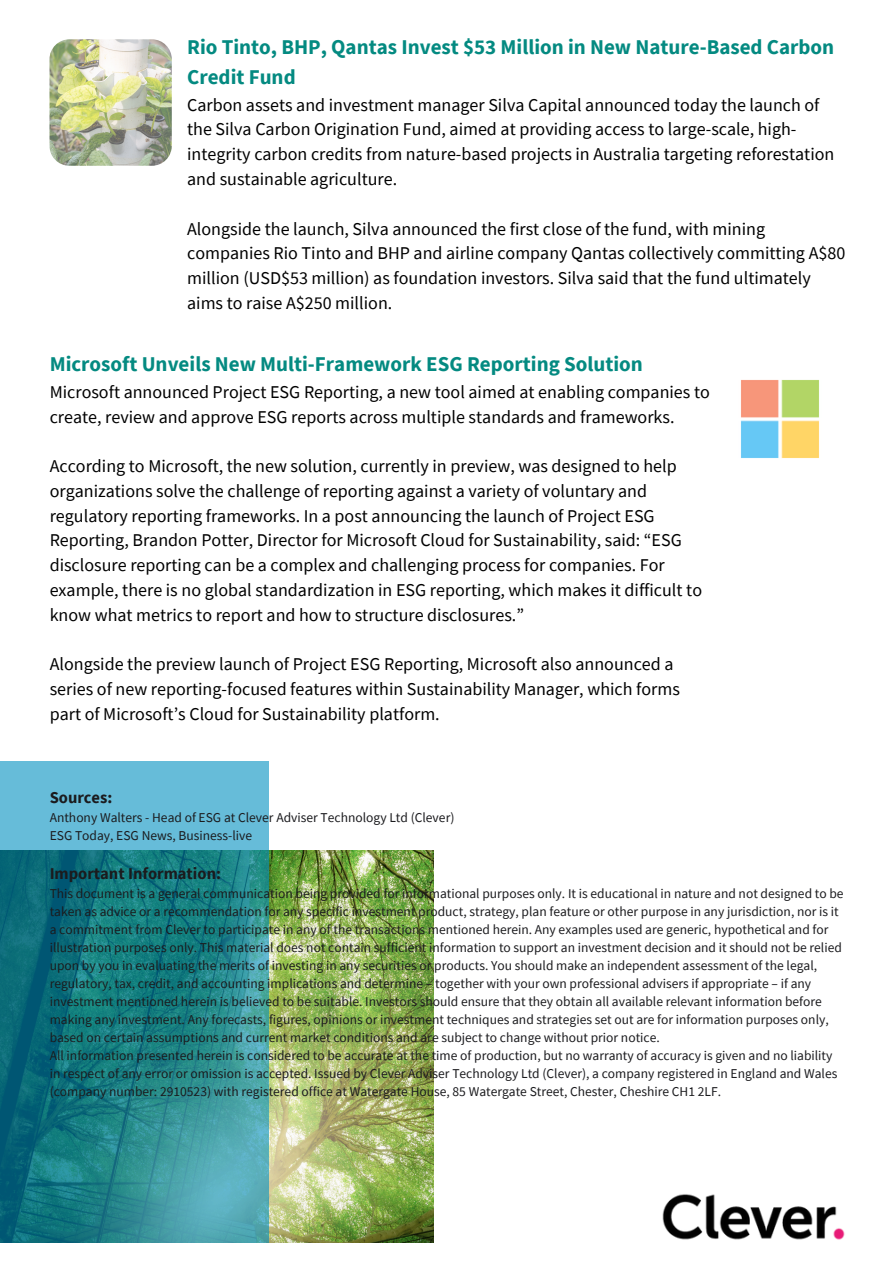
<style>
.page{position:relative;width:894px;height:1264px;background:#fff}
.page>*{position:absolute;margin:0;border:0;box-sizing:border-box;transform-origin:0 0}
.t1{font:700 21px/29.2px "Source Sans Pro";color:#048a81}
.t2{font:18px/24.8px "Source Sans Pro";color:#000}
.t3{font:700 16.5px "Source Sans Pro";color:#1b1b1e}
.t4{font:13.5px/18px "Source Sans Pro";color:#1b1b1e}
</style>
<div class="page">
<img style="left:268px;top:850px;width:165px;height:392px">
<svg style="left:0;top:761px;width:268px;height:481px"></svg>
<img style="left:662px;top:1194px;width:183px;height:46px">
<img style="left:49px;top:39px;width:123px;height:127px">
<svg style="left:741px;top:380px;width:78px;height:78px"></svg>
<h1 class="t1" style="left:187px;top:32px;width:648px">Rio Tinto, BHP, Qantas Invest $53 Million in New Nature-Based Carbon<br>Credit Fund</h1>
<h1 class="t2" style="left:187px;top:92px;width:648px">Carbon assets and investment manager Silva Capital announced today the launch of the Silva Carbon Origination Fund, aimed at providing access to large-scale, high&shy;integrity carbon credits from nature-based projects in Australia targeting reforestation and sustainable agriculture.</h1>
<h1 class="t2" style="left:187px;top:216px;width:659px">Alongside the launch, Silva announced the first close of the fund, with mining companies Rio Tinto and BHP and airline company Qantas collectively committing A$80 million (USD$53 million) as foundation investors. Silva said that the fund ultimately aims to raise A$250 million.</h1>
<h1 class="t1" style="left:50px;top:348px;width:594px">Microsoft Unveils New Multi-Framework ESG Reporting Solution</h1>
<h1 class="t2" style="left:50px;top:379px;width:661px">Microsoft announced Project ESG Reporting, a new tool aimed at enabling companies to create, review and approve ESG reports across multiple standards and frameworks.</h1>
<h1 class="t2" style="left:50px;top:453px;width:653px">According to Microsoft, the new solution, currently in preview, was designed to help organizations solve the challenge of reporting against a variety of voluntary and regulatory reporting frameworks. In a post announcing the launch of Project ESG Reporting, Brandon Potter, Director for Microsoft Cloud for Sustainability, said: “ESG disclosure reporting can be a complex and challenging process for companies. For example, there is no global standardization in ESG reporting, which makes it difficult to know what metrics to report and how to structure disclosures.”</h1>
<p class="t2" style="left:50px;top:651px;width:631px">Alongside the preview launch of Project ESG Reporting, Microsoft also announced a series of new reporting-focused features within Sustainability Manager, which forms part of Microsoft’s Cloud for Sustainability platform.</p>
<p class="t3" style="left:50px;top:786px;width:64px">Sources:</p>
<p class="t4" style="left:50px;top:807px;width:406px">Anthony Walters - Head of ESG at Clever Adviser Technology Ltd (Clever)</p>
<p class="t4" style="left:50px;top:825px;width:204px">ESG Today, ESG News, Business-live</p>
<p class="t3" style="left:50px;top:862px;width:173px">Important Information:</p>
<p class="t4" style="left:50px;top:884px;width:795px">This document is a general communication being provided for informational purposes only. It is educational in nature and not designed to be taken as advice or a recommendation for any specific investment product, strategy, plan feature or other purpose in any jurisdiction, nor is it a commitment from Clever to participate in any of the transactions mentioned herein. Any examples used are generic, hypothetical and for illustration purposes only. This material does not contain sufficient information to support an investment decision and it should not be relied upon by you in evaluating the merits of investing in any securities or products. You should make an independent assessment of the legal, regulatory, tax, credit, and accounting implications and determine – together with your own professional advisers if appropriate – if any investment mentioned herein is believed to be suitable. Investors should ensure that they obtain all available relevant information before making any investment. Any forecasts, figures, opinions or investment techniques and strategies set out are for information purposes only, based on certain assumptions and current market conditions and are subject to change without prior notice.</p>
<p class="t4" style="left:50px;top:1046px;width:789px">All information presented herein is considered to be accurate at the time of production, but no warranty of accuracy is given and no liability in respect of any error or omission is accepted. Issued by Clever Adviser Technology Ltd (Clever), a company registered in England and Wales (company number: 2910523) with registered office at Watergate House, 85 Watergate Street, Chester, Cheshire CH1 2LF.</p>
</div>
